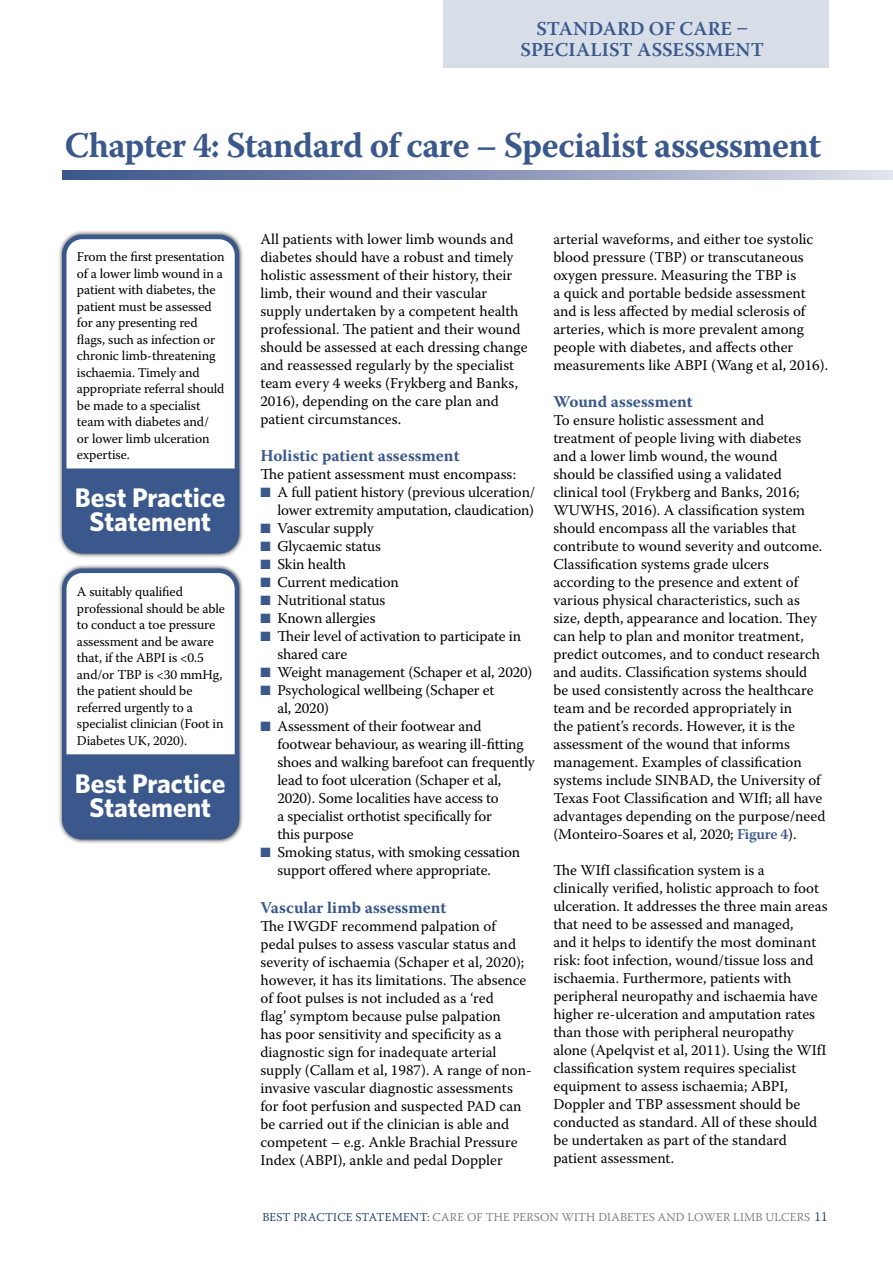
<style>
.page{position:relative;width:893px;height:1263px;background:#fff}
.page>*{position:absolute;margin:0;border:0;box-sizing:border-box;transform-origin:0 0}
.t1{font:700 36px "Warnock Pro";letter-spacing:-.02em;color:#3a588b}
.t2{font:700 27px/24px "Whitney";color:#fff;text-align:center}
.t3{font:600 19.5px/21px "Warnock Pro";letter-spacing:.005em;color:#3a588b;text-align:center}
.t4{font:700 16.5px "Warnock Pro";color:#3a588b}
.t5{font:15px/18px "Warnock Pro";color:#000}
.t6{font:13.5px/16.5px "Warnock Pro";letter-spacing:-.01em;color:#000}
.t7{font:300 12px "Warnock Pro";letter-spacing:.01em;color:#737172}
.s1{color:#3a588b}
.s2{font-weight:600;color:#3a588b}
.s3{color:#102e65}
.s4{font-size:13.5px;color:#102e65}
</style>
<div class="page">
<div style="left:444px;top:0;width:385px;height:68px;background:#d8dee8"></div>
<svg style="left:63px;top:170px;width:830px;height:9px;background:#8895b7"></svg>
<div style="left:58px;top:230px;width:185px;height:328px;background:#000;opacity:.75"></div>
<div style="left:64px;top:237px;width:173px;height:314px;background:#fff;border-radius:18px"></div>
<div style="left:62px;top:235px;width:177px;height:318px;border:4px solid #3a588b;border-radius:18px"></div>
<div style="left:58px;top:564px;width:185px;height:280px;background:#000;opacity:.75"></div>
<div style="left:64px;top:571px;width:173px;height:266px;background:#fff;border-radius:18px"></div>
<div style="left:62px;top:569px;width:177px;height:270px;border:4px solid #3a588b;border-radius:18px"></div>
<div style="left:63px;top:468px;width:176px;height:83px;background:#3a588b"></div>
<div style="left:63px;top:754px;width:176px;height:82px;background:#3a588b"></div>
<h3 class="t3" style="left:521px;top:17px;width:245px">STANDARD OF CARE –<br>SPECIALIST ASSESSMENT</h3>
<h1 class="t1" style="left:65px;top:123px;width:758px">Chapter 4: Standard of care – Specialist assessment</h1>
<p class="t6" style="left:77px;top:248px;width:149px">From the first presentation of a lower limb wound in a patient with diabetes, the patient must be assessed for any presenting red flags, such as infection or chronic limb-threatening ischaemia. Timely and appropriate referral should be made to a specialist team with diabetes and/<br>or lower limb ulceration expertise.</p>
<h2 class="t2" style="left:75px;top:484px;width:152px">Best Practice<br>Statement</h2>
<p class="t6" style="left:77px;top:583px;width:150px">A suitably qualified professional should be able to conduct a toe pressure assessment and be aware that, if the ABPI is &lt;0.5 and/or TBP is &lt;30 mmHg, the patient should be referred urgently to a specialist clinician (Foot in<br>Diabetes UK, 2020).</p>
<h2 class="t2" style="left:75px;top:770px;width:152px">Best Practice<br>Statement</h2>
<p class="t5" style="left:260px;top:229px;width:269px">All patients with lower limb wounds and diabetes should have a robust and timely holistic assessment of their history, their limb, their wound and their vascular supply undertaken by a competent health professional. The patient and their wound should be assessed at each dressing change and reassessed regularly by the specialist team every 4 weeks (Frykberg and Banks, 2016), depending on the care plan and patient circumstances.</p>
<p class="t4" style="left:260px;top:446px;width:201px">Holistic patient assessment</p>
<p class="t5" style="left:260px;top:465px;width:257px">The patient assessment must encompass:</p>
<p class="t5" style="left:260px;top:483px;width:276px;text-align:right"><span class="s1">■</span> A full patient history (previous ulceration/ lower extremity amputation, claudication)</p>
<p class="t5" style="left:260px;top:519px;width:115px"><span class="s1">■</span> Vascular supply</p>
<p class="t5" style="left:260px;top:537px;width:122px"><span class="s1">■</span> Glycaemic status</p>
<p class="t5" style="left:260px;top:555px;width:87px"><span class="s1">■</span> Skin health</p>
<p class="t5" style="left:260px;top:573px;width:140px"><span class="s1">■</span> Current medication</p>
<p class="t5" style="left:260px;top:591px;width:126px"><span class="s1">■</span> Nutritional status</p>
<p class="t5" style="left:260px;top:609px;width:117px"><span class="s1">■</span> Known allergies</p>
<p class="t5" style="left:277px;top:627px;width:245px;text-indent:-17px"><span class="s1">■</span> Their level of activation to participate in shared care</p>
<p class="t5" style="left:260px;top:663px;width:273px"><span class="s1">■</span> Weight management (Schaper et al, 2020)</p>
<p class="t5" style="left:277px;top:681px;width:219px;text-indent:-17px"><span class="s1">■</span> Psychological wellbeing (Schaper et al, 2020)</p>
<p class="t5" style="left:277px;top:717px;width:259px;text-indent:-17px"><span class="s1">■</span> Assessment of their footwear and footwear behaviour, as wearing ill-fitting shoes and walking barefoot can frequently lead to foot ulceration (Schaper et al, 2020). Some localities have access to<br>a specialist orthotist specifically for<br>this purpose</p>
<p class="t5" style="left:277px;top:843px;width:244px;text-indent:-17px"><span class="s1">■</span> Smoking status, with smoking cessation support offered where appropriate.</p>
<p class="t4" style="left:260px;top:898px;width:187px">Vascular limb assessment</p>
<p class="t5" style="left:260px;top:917px;width:273px">The IWGDF recommend palpation of pedal pulses to assess vascular status and severity of ischaemia (Schaper et al, 2020); however, it has its limitations. The absence of foot pulses is not included as a ‘red<br>flag’ symptom because pulse palpation<br>has poor sensitivity and specificity as a diagnostic sign for inadequate arterial supply (Callam et al, 1987). A range of non&shy;invasive vascular diagnostic assessments for foot perfusion and suspected PAD can be carried out if the clinician is able and competent – e.g. Ankle Brachial Pressure Index (ABPI), ankle and pedal Doppler</p>
<p class="t5" style="left:553px;top:229px;width:276px">arterial waveforms, and either toe systolic blood pressure (TBP) or transcutaneous oxygen pressure. Measuring the TBP is<br>a quick and portable bedside assessment and is less affected by medial sclerosis of arteries, which is more prevalent among people with diabetes, and affects other measurements like ABPI (Wang et al, 2016).</p>
<p class="t4" style="left:553px;top:392px;width:141px">Wound assessment</p>
<p class="t5" style="left:553px;top:411px;width:274px">To ensure holistic assessment and treatment of people living with diabetes and a lower limb wound, the wound<br>should be classified using a validated clinical tool (Frykberg and Banks, 2016; WUWHS, 2016). A classification system should encompass all the variables that contribute to wound severity and outcome.<br>Classification systems grade ulcers according to the presence and extent of various physical characteristics, such as size, depth, appearance and location. They can help to plan and monitor treatment, predict outcomes, and to conduct research and audits. Classification systems should be used consistently across the healthcare team and be recorded appropriately in<br>the patient’s records. However, it is the assessment of the wound that informs management. Examples of classification systems include SINBAD, the University of Texas Foot Classification and WIfI; all have advantages depending on the purpose/need (Monteiro-Soares et al, 2020; <span class="s2">Figure 4</span>).</p>
<p class="t5" style="left:553px;top:861px;width:276px">The WIfI classification system is a<br>clinically verified, holistic approach to foot ulceration. It addresses the three main areas that need to be assessed and managed,<br>and it helps to identify the most dominant risk: foot infection, wound/tissue loss and ischaemia. Furthermore, patients with peripheral neuropathy and ischaemia have higher re-ulceration and amputation rates than those with peripheral neuropathy alone (Apelqvist et al, 2011). Using the WIfI classification system requires specialist equipment to assess ischaemia; ABPI, Doppler and TBP assessment should be conducted as standard. All of these should be undertaken as part of the standard patient assessment.</p>
<p class="t7" style="left:262px;top:1209px;width:567px"><span class="s3">BEST PRACTICE STATEMENT:</span> CARE OF THE PERSON WITH DIABETES AND LOWER LIMB ULCERS <span class="s4">11</span></p>
</div>
